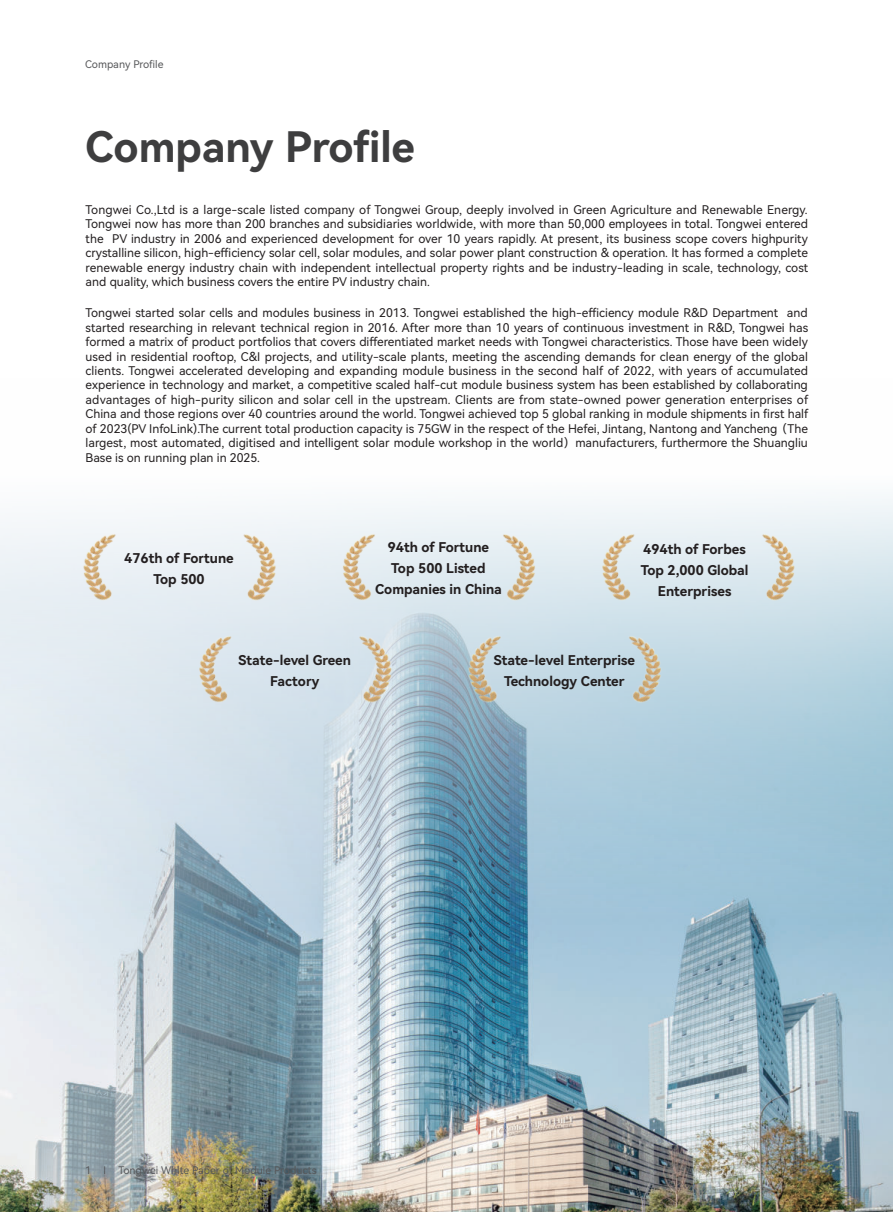
<style>
.page{position:relative;width:893px;height:1212px;background:#fff}
.page>*{position:absolute;margin:0;border:0;box-sizing:border-box;transform-origin:0 0}
.t1{font:42px "Harmony OS Sans SC Bold";color:#3e3e3f}
.t2{font:13.5px/21px "Harmony OS Sans SC Bold";color:#231f20;text-align:center}
.t3{font:12px/14.4px "Harmony OS Sans SC";color:#231f20;text-align:justify}
.t4{font:10.5px "Harmony OS Sans SC";color:#57585a}
.s1{font-family:"Harmony OS Sans SC Light";color:#434445}
</style>
<div class="page">
<img style="left:0;top:498px;width:893px;height:714px">
<img style="left:58px;top:507px;width:87px;height:112px">
<img style="left:213px;top:507px;width:87px;height:112px">
<img style="left:317px;top:507px;width:88px;height:112px">
<img style="left:472px;top:507px;width:88px;height:112px">
<img style="left:577px;top:507px;width:87px;height:112px">
<img style="left:732px;top:507px;width:87px;height:112px">
<img style="left:174px;top:609px;width:87px;height:112px">
<img style="left:329px;top:609px;width:87px;height:112px">
<img style="left:443px;top:609px;width:87px;height:112px">
<img style="left:598px;top:609px;width:87px;height:112px">
<p class="t4" style="left:85px;top:57px;width:80px">Company Profile</p>
<h1 class="t1" style="left:85px;top:117px;width:331px">Company Profile</h1>
<p class="t3" style="left:86px;top:204px;width:724px">Tongwei Co.,Ltd is a large-scale listed company of Tongwei Group, deeply involved in Green Agriculture and Renewable Energy.<br>Tongwei now has more than 200 branches and subsidiaries worldwide, with more than 50,000 employees in total. Tongwei entered the PV industry in 2006 and experienced development for over 10 years rapidly. At present, its business scope covers highpurity crystalline silicon, high-efÏciency solar cell, solar modules, and solar power plant construction &amp; operation. It has formed a complete renewable energy industry chain with independent intellectual property rights and be industry-leading in scale, technology, cost and quality, which business covers the entire PV industry chain.</p>
<p class="t3" style="left:86px;top:306px;width:724px">Tongwei started solar cells and modules business in 2013. Tongwei established the high-efÏciency module R&amp;D Department and started researching in relevant technical region in 2016. After more than 10 years of continuous investment in R&amp;D, Tongwei has formed a matrix of product portfolios that covers differentiated market needs with Tongwei characteristics. Those have been widely used in residential rooftop, C&amp;I projects, and utility-scale plants, meeting the ascending demands for clean energy of the global clients. Tongwei accelerated developing and expanding module business in the second half of 2022, with years of accumulated experience in technology and market, a competitive scaled half-cut module business system has been established by collaborating advantages of high-purity silicon and solar cell in the upstream. Clients are from state-owned power generation enterprises of China and those regions over 40 countries around the world. Tongwei achieved top 5 global ranking in module shipments in first half of 2023(PV InfoLink).The current total production capacity is 75GW in the respect of the Hefei, Jintang, Nantong and Yancheng（The largest, most automated, digitised and intelligent solar module workshop in the world）manufacturers, furthermore the Shuangliu Base is on running plan in 2025.</p>
<p class="t2" style="left:124px;top:547px;width:111px">476th of Fortune<br>Top 500</p>
<p class="t2" style="left:375px;top:536px;width:128px">94th of Fortune<br>Top 500 Listed<br>Companies in China</p>
<p class="t2" style="left:641px;top:538px;width:109px">494th of Forbes<br>Top 2,000 Global<br>Enterprises</p>
<p class="t2" style="left:239px;top:649px;width:114px">State-level Green<br>Factory</p>
<p class="t2" style="left:494px;top:649px;width:143px">State-level Enterprise<br>Technology Center</p>
<p class="t4" style="left:85px;top:1162px;width:233px">1 <span class="s1">Ｉ</span> Tongwei White Paper of Module Products</p>
</div>
